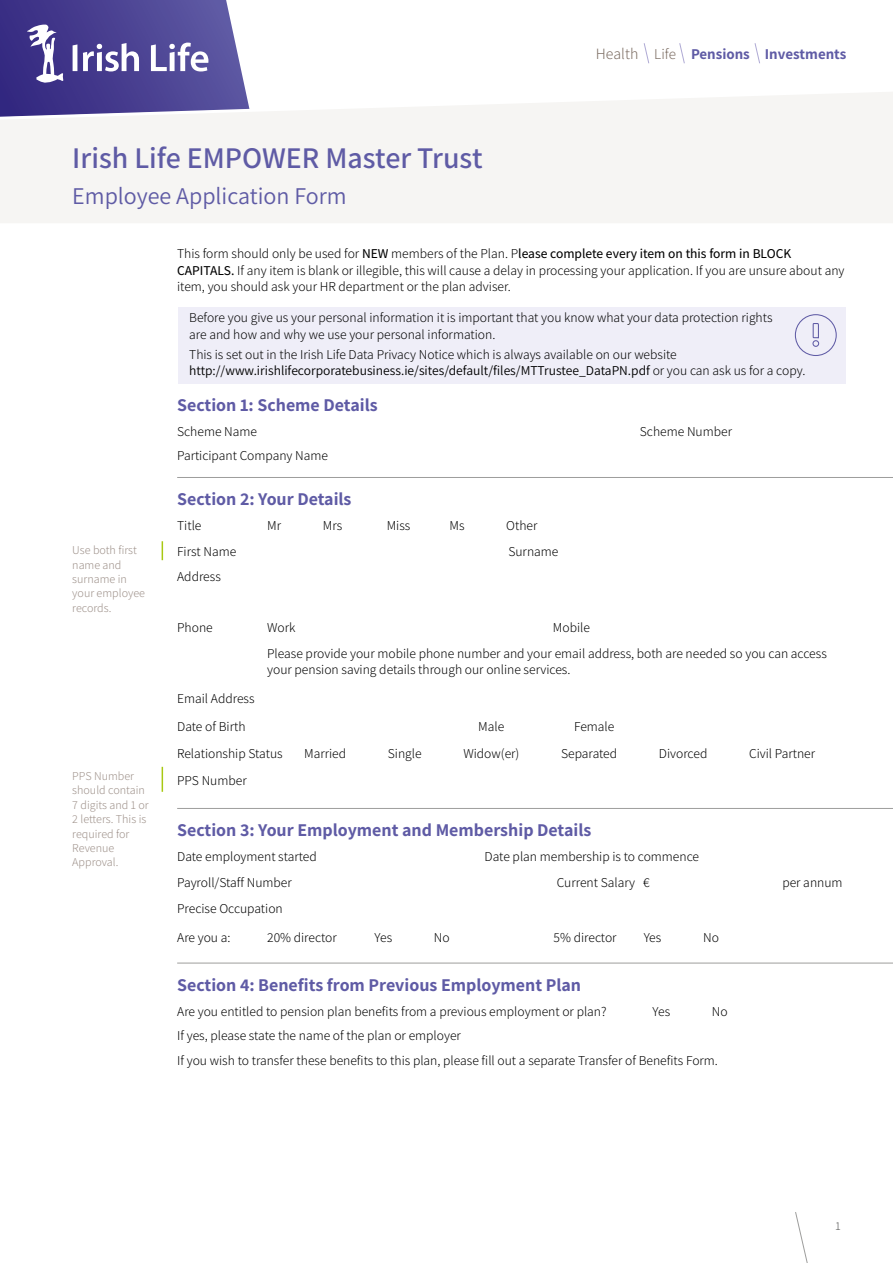
<style>
.page{position:relative;width:893px;height:1263px;background:#fff}
.page>*{position:absolute;margin:0;border:0;box-sizing:border-box;transform-origin:0 0}
.t1{font:600 30px "Assistant";color:#5f5ba5}
.t2{font:24px "Assistant";color:#5f5ba5}
.t3{font:700 18px "Assistant";color:#5f5ba5}
.t4{font:700 15px "Assistant";color:#5f5ba5}
.t5{font:300 13.5px/16.2px "Assistant";color:#000}
.t6{font:300 12px/14.4px "Assistant";color:#9e918a}
.t7{font:300 12px "Assistant";color:#575756}
.s1{font-weight:200;font-size:15.75px;color:#7b6c62}
.s2{font-weight:300;color:#7b6c62}
.s3{font-weight:500}
.s4{font-weight:400}
</style>
<div class="page">
<div style="left:0;top:121px;width:893px;height:102px;background:#f6f5f3"></div>
<svg style="left:0;top:0;width:893px;height:121px"></svg>
<hr style="left:177px;top:477px;width:716px;height:1px;background:#9d9d9c">
<hr style="left:177px;top:808px;width:716px;height:1px;background:#9d9d9c">
<hr style="left:177px;top:963px;width:716px;height:1px;background:#9d9d9c">
<svg style="left:795px;top:1212px;width:13px;height:51px"></svg>
<svg style="left:162px;top:541px;width:1px;height:19px"></svg>
<div style="left:179px;top:307px;width:667px;height:77px;background:#efeef8"></div>
<svg style="left:794px;top:314px;width:43px;height:42px"></svg>
<svg style="left:162px;top:767px;width:1px;height:25px"></svg>
<p class="t4" style="left:596px;top:43px;width:252px"><span class="s1">Health</span> <span class="s2">Life</span> Pensions Investments</p>
<h1 class="t1" style="left:72px;top:137px;width:412px">Irish Life EMPOWER Master Trust</h1>
<h2 class="t2" style="left:72px;top:179px;width:276px">Employee Application Form</h2>
<p class="t5" style="left:177px;top:245px;width:669px">This form should only be used for <span class="s3">NEW</span> members of the Plan. P<span class="s3">lease complete every item on this form in BLOCK<br>CAPITALS.</span> If any item is blank or illegible, this will cause a delay in processing your application. If you are unsure about any item, you should ask your HR department or the plan adviser.</p>
<p class="t6" style="left:72px;top:542px;width:74px">Use both first name and surname in your employee records.</p>
<p class="t6" style="left:72px;top:768px;width:78px">PPS Number should contain<br>7 digits and 1 or<br>2 letters. This is required for<br>Revenue<br>Approval.</p>
<p class="t5" style="left:189px;top:309px;width:585px">Before you give us your personal information it is important that you know what your data protection rights are and how and why we use your personal information.</p>
<p class="t5" style="left:189px;top:346px;width:618px">This is set out in the Irish Life Data Privacy Notice which is always available on our website <span class="s4">http://www.irishlifecorporatebusiness.ie/sites/default/files/MTTrustee_DataPN.pdf</span> or you can ask us for a copy.</p>
<h3 class="t3" style="left:177px;top:392px;width:202px">Section 1: Scheme Details</h3>
<p class="t5" style="left:177px;top:422px;width:81px">Scheme Name</p>
<p class="t5" style="left:640px;top:422px;width:94px">Scheme Number</p>
<p class="t5" style="left:177px;top:447px;width:152px">Participant Company Name</p>
<h3 class="t3" style="left:177px;top:487px;width:176px">Section 2: Your Details</h3>
<p class="t5" style="left:177px;top:517px;width:26px">Title</p>
<p class="t5" style="left:267px;top:517px;width:15px">Mr</p>
<p class="t5" style="left:323px;top:517px;width:21px">Mrs</p>
<p class="t5" style="left:387px;top:517px;width:25px">Miss</p>
<p class="t5" style="left:449px;top:517px;width:17px">Ms</p>
<p class="t5" style="left:506px;top:517px;width:33px">Other</p>
<p class="t5" style="left:177px;top:542px;width:61px">First Name</p>
<p class="t5" style="left:508px;top:542px;width:52px">Surname</p>
<p class="t5" style="left:177px;top:568px;width:45px">Address</p>
<p class="t5" style="left:177px;top:619px;width:37px">Phone</p>
<p class="t5" style="left:267px;top:619px;width:30px">Work</p>
<p class="t5" style="left:267px;top:614px;width:561px;line-height:25.5px;text-indent:286px">Mobile<br>Please provide your mobile phone number and your email address, both are needed so you can access</p>
<p class="t5" style="left:267px;top:661px;width:305px">your pension saving details through our online services.</p>
<p class="t5" style="left:177px;top:684px;width:79px;line-height:28px">Email Address<br>Date of Birth</p>
<p class="t5" style="left:478px;top:718px;width:28px">Male</p>
<p class="t5" style="left:574px;top:718px;width:42px">Female</p>
<p class="t5" style="left:177px;top:745px;width:107px">Relationship Status</p>
<p class="t5" style="left:304px;top:745px;width:44px">Married</p>
<p class="t5" style="left:388px;top:745px;width:35px">Single</p>
<p class="t5" style="left:463px;top:745px;width:58px">Widow(er)</p>
<p class="t5" style="left:561px;top:745px;width:58px">Separated</p>
<p class="t5" style="left:659px;top:745px;width:50px">Divorced</p>
<p class="t5" style="left:749px;top:745px;width:68px">Civil Partner</p>
<p class="t5" style="left:177px;top:771px;width:71px">PPS Number</p>
<h3 class="t3" style="left:177px;top:818px;width:416px">Section 3: Your Employment and Membership Details</h3>
<p class="t5" style="left:177px;top:848px;width:141px">Date employment started</p>
<p class="t5" style="left:485px;top:848px;width:216px">Date plan membership is to commence</p>
<p class="t5" style="left:177px;top:873px;width:116px">Payroll/Staff Number</p>
<p class="t5" style="left:557px;top:873px;width:95px">Current Salary €</p>
<p class="t5" style="left:782px;top:873px;width:62px">per annum</p>
<p class="t5" style="left:177px;top:893px;width:107px;line-height:29px">Precise Occupation<br>Are you a:</p>
<p class="t5" style="left:267px;top:928px;width:71px">20% director</p>
<p class="t5" style="left:375px;top:928px;width:19px">Yes</p>
<p class="t5" style="left:434px;top:928px;width:17px">No</p>
<p class="t5" style="left:554px;top:928px;width:65px">5% director</p>
<p class="t5" style="left:644px;top:928px;width:19px">Yes</p>
<p class="t5" style="left:703px;top:928px;width:17px">No</p>
<h3 class="t3" style="left:177px;top:972px;width:405px">Section 4: Benefits from Previous Employment Plan</h3>
<p class="t5" style="left:177px;top:1002px;width:431px">Are you entitled to pension plan benefits from a previous employment or plan?</p>
<p class="t5" style="left:652px;top:1002px;width:19px">Yes</p>
<p class="t5" style="left:712px;top:1002px;width:17px">No</p>
<p class="t5" style="left:177px;top:1023px;width:542px;line-height:24.8px">If yes, please state the name of the plan or employer<br>If you wish to transfer these benefits to this plan, please fill out a separate Transfer of Benefits Form.</p>
<p class="t7" style="left:836px;top:1217px;width:7px">1</p>
</div>
